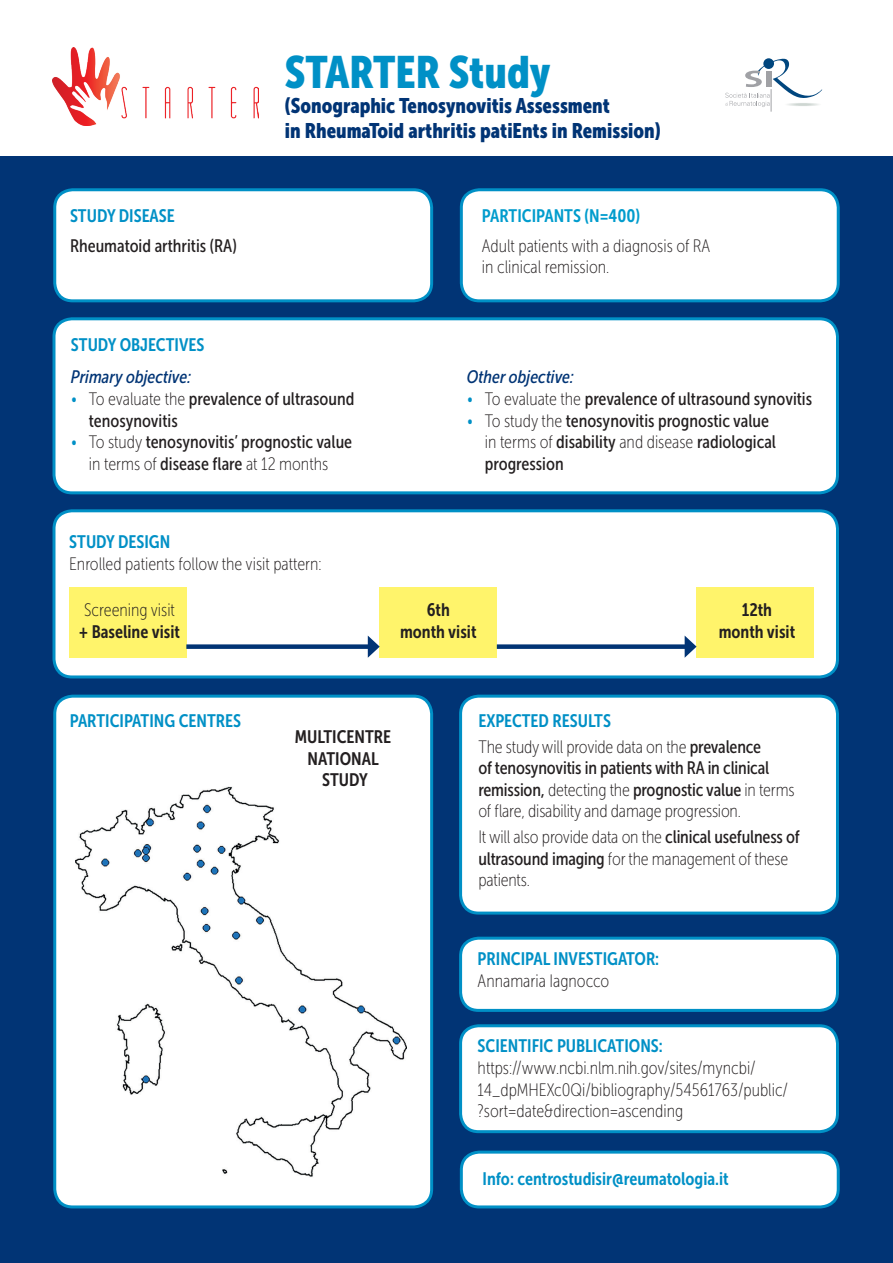
<style>
.page{position:relative;width:893px;height:1263px;background:#fff}
.page>*{position:absolute;margin:0;border:0;box-sizing:border-box;transform-origin:0 0}
.t1{font:45px "Museo Sans Cond 900";color:#0090c6}
.t2{font:21px/25.2px "Museo Sans Cond 900";color:#013475}
.t3{font:18px/21.6px "Museo Sans Cond 100";color:#231f20}
.t4{font:18px/21.6px "Museo Sans Cond 500";color:#231f20}
.t5{font:18px "Museo Sans Cond 700";color:#0090c6}
.t6{font:18px/21.6px "Museo Sans Cond 700";color:#231f20;text-align:center}
.t7{font:italic 18px "Museo Sans Cond 500";color:#013475}
.t8{font:18px "Museo Sans Cond 700";color:#009ccd}
.s1{font-family:"Museo Sans Cond 100";color:#0090c6}
.s2{font-family:"Museo Sans Cond 100"}
.s3{font-family:"Museo Sans Cond 500"}
</style>
<div class="page">
<div style="left:0;top:156px;width:893px;height:1107px;background:#013475"></div>
<div style="left:55px;top:190px;width:377px;height:111px;background:#fff;border-radius:18px"></div>
<div style="left:53px;top:188px;width:380px;height:114px;border:3px solid #0090c6;border-radius:18px"></div>
<div style="left:461px;top:190px;width:377px;height:111px;background:#fff;border-radius:18px"></div>
<div style="left:460px;top:188px;width:380px;height:114px;border:3px solid #0090c6;border-radius:18px"></div>
<div style="left:54px;top:319px;width:783px;height:174px;background:#fff;border-radius:18px"></div>
<div style="left:52px;top:317px;width:787px;height:177px;border:3px solid #0090c6;border-radius:18px"></div>
<div style="left:54px;top:511px;width:783px;height:166px;background:#fff;border-radius:18px"></div>
<div style="left:52px;top:509px;width:787px;height:169px;border:3px solid #0090c6;border-radius:18px"></div>
<div style="left:55px;top:696px;width:377px;height:511px;background:#fff;border-radius:18px"></div>
<div style="left:53px;top:695px;width:380px;height:513px;border:3px solid #0090c6;border-radius:18px"></div>
<div style="left:461px;top:696px;width:376px;height:217px;background:#fff;border-radius:18px"></div>
<div style="left:459px;top:695px;width:380px;height:219px;border:3px solid #0090c6;border-radius:18px"></div>
<div style="left:461px;top:938px;width:376px;height:72px;background:#fff;border-radius:18px"></div>
<div style="left:459px;top:937px;width:380px;height:75px;border:3px solid #0090c6;border-radius:18px"></div>
<div style="left:461px;top:1026px;width:376px;height:106px;background:#fff;border-radius:18px"></div>
<div style="left:459px;top:1024px;width:380px;height:109px;border:3px solid #0090c6;border-radius:18px"></div>
<div style="left:461px;top:1152px;width:377px;height:55px;background:#fff;border-radius:18px"></div>
<div style="left:460px;top:1150px;width:380px;height:58px;border:3px solid #0090c6;border-radius:18px"></div>
<div style="left:69px;top:588px;width:117px;height:70px;background:#fff46b"></div>
<div style="left:697px;top:588px;width:117px;height:70px;background:#fff46b"></div>
<div style="left:380px;top:588px;width:117px;height:70px;background:#fff46b"></div>
<img style="left:75px;top:787px;width:332px;height:390px">
<div style="left:186px;top:644px;width:186px;height:5px;background:#013475"></div>
<svg style="left:368px;top:635px;width:12px;height:23px"></svg>
<div style="left:497px;top:644px;width:192px;height:5px;background:#013475"></div>
<svg style="left:685px;top:635px;width:12px;height:23px"></svg>
<img style="left:52px;top:48px;width:207px;height:77px">
<svg style="left:725px;top:59px;width:97px;height:53px"></svg>
<p class="t5" style="left:70px;top:205px;width:106px">STUDY DISEASE</p>
<p class="t4" style="left:70px;top:235px;width:168px">Rheumatoid arthritis (RA)</p>
<h1 class="t1" style="left:285px;top:47px;width:267px">STARTER Study</h1>
<p class="t2" style="left:285px;top:93px;width:377px">(Sonographic Tenosynovitis Assessment<br>in RheumaToid arthritis patiEnts in Remission)</p>
<p class="t8" style="left:482px;top:205px;width:160px">PARTICIPANTS (N=400)</p>
<p class="t3" style="left:482px;top:235px;width:230px">Adult patients with a diagnosis of RA in clinical remission.</p>
<p class="t5" style="left:71px;top:335px;width:135px">STUDY OBJECTIVES</p>
<p class="t7" style="left:71px;top:367px;width:122px">Primary objective:</p>
<p class="t4" style="left:89px;top:388px;width:267px;text-indent:-18px"><span class="s1">•</span> <span class="s2">To evaluate the</span> prevalence of ultrasound tenosynovitis</p>
<p class="t4" style="left:71px;top:431px;width:283px"><span class="s1">•</span> <span class="s2">To study</span> tenosynovitis’ prognostic value</p>
<p class="t3" style="left:89px;top:453px;width:241px">in terms of <span class="s3">disease flare</span> at 12 months</p>
<p class="t5" style="left:69px;top:532px;width:102px">STUDY DESIGN</p>
<p class="t3" style="left:69px;top:553px;width:254px">Enrolled patients follow the visit pattern:</p>
<p class="t3" style="left:84px;top:599px;width:92px">Screening visit</p>
<p class="t6" style="left:79px;top:620px;width:102px">+ Baseline visit</p>
<p class="t7" style="left:467px;top:367px;width:108px">Other objective:</p>
<p class="t4" style="left:467px;top:388px;width:347px"><span class="s1">•</span> <span class="s2">To evaluate the</span> prevalence of ultrasound synovitis</p>
<p class="t4" style="left:485px;top:410px;width:293px;text-indent:-18px"><span class="s1">•</span> <span class="s2">To study the</span> tenosynovitis prognostic value <span class="s2">in terms of</span> disability <span class="s2">and disease</span> radiological progression</p>
<p class="t6" style="left:400px;top:599px;width:78px">6th<br>month visit</p>
<p class="t6" style="left:719px;top:599px;width:78px">12th month visit</p>
<p class="t5" style="left:70px;top:710px;width:173px">PARTICIPATING CENTRES</p>
<p class="t6" style="left:295px;top:726px;width:98px">MULTICENTRE<br>NATIONAL<br>STUDY</p>
<p class="t5" style="left:478px;top:710px;width:134px">EXPECTED RESULTS</p>
<p class="t3" style="left:478px;top:736px;width:284px">The study will provide data on the <span class="s3">prevalence</span></p>
<p class="t4" style="left:478px;top:757px;width:318px">of tenosynovitis in patients with RA in clinical remission, <span class="s2">detecting the</span> prognostic value <span class="s2">in terms</span></p>
<p class="t3" style="left:478px;top:798px;width:323px;line-height:25.8px">of flare, disability and damage progression.<br>It will also provide data on the <span class="s3">clinical usefulness of</span></p>
<p class="t3" style="left:478px;top:848px;width:311px"><span class="s3">ultrasound imaging</span> for the management of these patients.</p>
<p class="t5" style="left:478px;top:949px;width:183px">PRINCIPAL INVESTIGATOR:</p>
<p class="t3" style="left:478px;top:970px;width:133px">Annamaria Iagnocco</p>
<p class="t5" style="left:478px;top:1036px;width:187px">SCIENTIFIC PUBLICATIONS:</p>
<p class="t3" style="left:478px;top:1057px;width:312px">https://www.ncbi.nlm.nih.gov/sites/myncbi/<br>14_dpMHEXc0Qi/bibliography/54561763/public/ ?sort=date&amp;direction=ascending</p>
<p class="t5" style="left:483px;top:1168px;width:248px">Info: centrostudisir@reumatologia.it</p>
</div>
